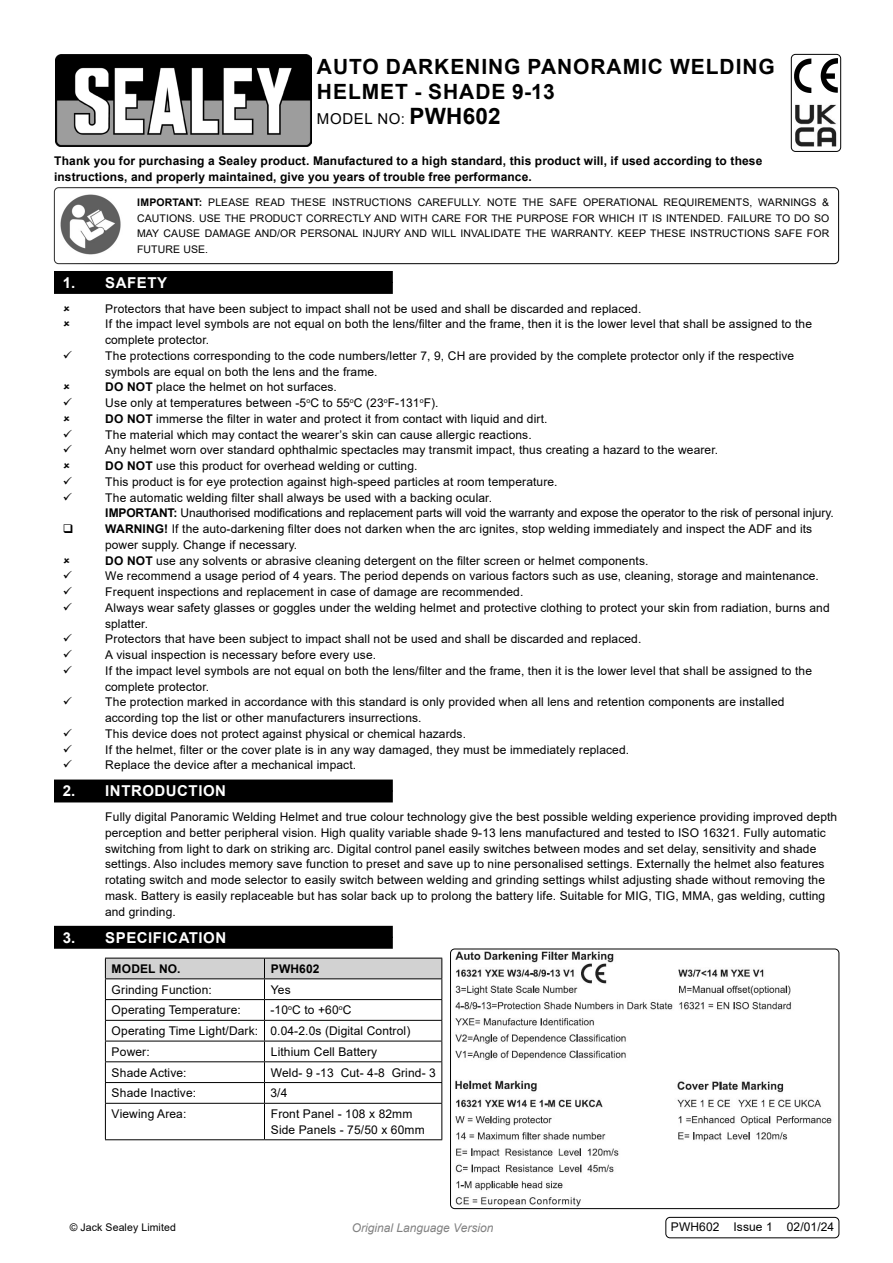
<style>
.page{position:relative;width:893px;height:1263px;background:#fff}
.page>*{position:absolute;margin:0;border:0;box-sizing:border-box;transform-origin:0 0}
.Product_Description{font:700 21px/25.2px "Arial";letter-spacing:.045em;color:#000}
.t1{font:700 15px "Arial";letter-spacing:.035em;color:#fff}
.Instructions_Model_No{font:15px "Arial";letter-spacing:.045em;color:#000}
.Body_tabbed{font:12px/15.8px "Arial";letter-spacing:.01em;color:#000}
.Body{font:12px "Arial";letter-spacing:.01em;color:#000}
.Body-2{font:700 12px/15.8px "Arial";letter-spacing:.01em;color:#000}
.Body_tabbed-2{font:12px "Arial";letter-spacing:-.01em;color:#000}
.t2{font:italic 12px "Arial";color:#818181}
.Body__Footer{font:12px "Arial";letter-spacing:.01em;color:#000}
.Body__Justified__7pt{font:10.5px/15.8px "Arial";letter-spacing:.01em;color:#000;text-align:justify}
.s1{font-weight:700;font-size:22.5px}
.s2{font-weight:700}
</style>
<div class="page">
<img style="left:795px;top:104px;width:42px;height:42px">
<img style="left:795px;top:58px;width:42px;height:34px">
<div style="left:791px;top:54px;width:50px;height:98px;border:1px solid #000;border-radius:4px"></div>
<div style="left:54px;top:187px;width:785px;height:77px;border:1px solid #000;border-radius:4px"></div>
<img style="left:60px;top:194px;width:61px;height:61px">
<img style="left:56px;top:54px;width:255px;height:92px">
<div style="left:54px;top:282px;width:339px;height:12px;background:#000"></div>
<div style="left:54px;top:271px;width:339px;height:12px;background:#000"></div>
<div style="left:54px;top:790px;width:339px;height:12px;background:#000"></div>
<div style="left:54px;top:779px;width:339px;height:12px;background:#000"></div>
<div style="left:54px;top:937px;width:339px;height:12px;background:#000"></div>
<div style="left:54px;top:926px;width:339px;height:12px;background:#000"></div>
<svg style="left:105px;top:958px;width:337px;height:145px"></svg>
<hr style="left:105px;top:1103px;width:159px;height:1px;background:#000">
<hr style="left:105px;top:1104px;width:1px;height:35px;background:#000">
<hr style="left:264px;top:1103px;width:178px;height:1px;background:#000">
<hr style="left:264px;top:1104px;width:1px;height:35px;background:#000">
<hr style="left:441px;top:1104px;width:1px;height:35px;background:#000">
<hr style="left:105px;top:1139px;width:159px;height:1px;background:#000">
<hr style="left:264px;top:1139px;width:178px;height:1px;background:#000">
<img style="left:455px;top:951px;width:377px;height:256px">
<div style="left:450px;top:949px;width:389px;height:260px;border:1px solid #000;border-radius:4px"></div>
<div style="left:665px;top:1217px;width:174px;height:21px;border:1px solid #000;border-radius:4px"></div>
<p class="Product_Description" style="left:317px;top:54px;width:459px">AUTO DARKENING PANORAMIC WELDING<br>HELMET - SHADE 9-13</p>
<p class="Instructions_Model_No" style="left:317px;top:109px;width:185px">MODEL NO: <span class="s1">PWH602</span></p>
<p class="Body-2" style="left:54px;top:153px;width:710px">Thank you for purchasing a Sealey product. Manufactured to a high standard, this product will, if used according to these instructions, and properly maintained, give you years of trouble free performance.</p>
<p class="Body__Justified__7pt" style="left:137px;top:194px;width:694px"><span class="s2">IMPORTANT:</span> PLEASE READ THESE INSTRUCTIONS CAREFULLY. NOTE THE SAFE OPERATIONAL REQUIREMENTS, WARNINGS &amp; CAUTIONS. USE THE PRODUCT CORRECTLY AND WITH CARE FOR THE PURPOSE FOR WHICH IT IS INTENDED. FAILURE TO DO SO MAY CAUSE DAMAGE AND/OR PERSONAL INJURY AND WILL INVALIDATE THE WARRANTY. KEEP THESE INSTRUCTIONS SAFE FOR FUTURE USE.</p>
<p class="t1" style="left:63px;top:272px;width:106px">1. SAFETY</p>
<p class="Body_tabbed" style="left:105px;top:300px;width:538px">Protectors that have been subject to impact shall not be used and shall be discarded and replaced.</p>
<p class="Body_tabbed" style="left:105px;top:316px;width:708px">If the impact level symbols are not equal on both the lens/filter and the frame, then it is the lower level that shall be assigned to the complete protector.</p>
<p class="Body_tabbed" style="left:105px;top:348px;width:691px">The protections corresponding to the code numbers/letter 7, 9, CH are provided by the complete protector only if the respective symbols are equal on both the lens and the frame.</p>
<p class="Body_tabbed" style="left:105px;top:379px;width:233px"><span class="s2">DO NOT</span> place the helmet on hot surfaces.</p>
<p class="Body_tabbed" style="left:105px;top:395px;width:335px">Use only at temperatures between -5<sup>o</sup>C to 55<sup>o</sup>C (23<sup>o</sup>F-131<sup>o</sup>F).</p>
<p class="Body_tabbed" style="left:105px;top:411px;width:444px"><span class="s2">DO NOT</span> immerse the filter in water and protect it from contact with liquid and dirt.</p>
<p class="Body_tabbed" style="left:105px;top:426px;width:428px">The material which may contact the wearer’s skin can cause allergic reactions.</p>
<p class="Body_tabbed" style="left:105px;top:442px;width:614px">Any helmet worn over standard ophthalmic spectacles may transmit impact, thus creating a hazard to the wearer.</p>
<p class="Body_tabbed" style="left:105px;top:458px;width:314px"><span class="s2">DO NOT</span> use this product for overhead welding or cutting.</p>
<p class="Body_tabbed" style="left:105px;top:474px;width:454px">This product is for eye protection against high-speed particles at room temperature.</p>
<p class="Body_tabbed" style="left:105px;top:489px;width:388px">The automatic welding filter shall always be used with a backing ocular.</p>
<p class="Body_tabbed-2" style="left:105px;top:505px;width:730px"><span class="s2">IMPORTANT:</span> Unauthorised modifications and replacement parts will void the warranty and expose the operator to the risk of personal injury.</p>
<p class="Body_tabbed" style="left:105px;top:521px;width:709px"><span class="s2">WARNING!</span> If the auto-darkening filter does not darken when the arc ignites, stop welding immediately and inspect the ADF and its power supply. Change if necessary.</p>
<p class="Body_tabbed" style="left:105px;top:552px;width:545px"><span class="s2">DO NOT</span> use any solvents or abrasive cleaning detergent on the filter screen or helmet components.</p>
<p class="Body_tabbed" style="left:105px;top:568px;width:715px">We recommend a usage period of 4 years. The period depends on various factors such as use, cleaning, storage and maintenance.</p>
<p class="Body_tabbed" style="left:105px;top:584px;width:420px">Frequent inspections and replacement in case of damage are recommended.</p>
<p class="Body_tabbed" style="left:105px;top:600px;width:726px">Always wear safety glasses or goggles under the welding helmet and protective clothing to protect your skin from radiation, burns and splatter.</p>
<p class="Body_tabbed" style="left:105px;top:631px;width:538px">Protectors that have been subject to impact shall not be used and shall be discarded and replaced.</p>
<p class="Body_tabbed" style="left:105px;top:647px;width:272px">A visual inspection is necessary before every use.</p>
<p class="Body_tabbed" style="left:105px;top:663px;width:708px">If the impact level symbols are not equal on both the lens/filter and the frame, then it is the lower level that shall be assigned to the complete protector.</p>
<p class="Body_tabbed" style="left:105px;top:694px;width:681px">The protection marked in accordance with this standard is only provided when all lens and retention components are installed according top the list or other manufacturers insurrections.</p>
<p class="Body_tabbed" style="left:105px;top:726px;width:362px">This device does not protect against physical or chemical hazards.</p>
<p class="Body_tabbed" style="left:105px;top:741px;width:525px">If the helmet, filter or the cover plate is in any way damaged, they must be immediately replaced.</p>
<p class="Body_tabbed" style="left:105px;top:757px;width:252px">Replace the device after a mechanical impact.</p>
<p class="t1" style="left:63px;top:781px;width:165px">2. INTRODUCTION</p>
<p class="Body_tabbed" style="left:105px;top:809px;width:734px">Fully digital Panoramic Welding Helmet and true colour technology give the best possible welding experience providing improved depth perception and better peripheral vision. High quality variable shade 9-13 lens manufactured and tested to ISO 16321. Fully automatic switching from light to dark on striking arc. Digital control panel easily switches between modes and set delay, sensitivity and shade settings. Also includes memory save function to preset and save up to nine personalised settings. Externally the helmet also features rotating switch and mode selector to easily switch between welding and grinding settings whilst adjusting shade without removing the mask. Battery is easily replaceable but has solar back up to prolong the battery life. Suitable for MIG, TIG, MMA, gas welding, cutting and grinding.</p>
<p class="t1" style="left:63px;top:927px;width:165px">3. SPECIFICATION</p>
<p class="Body-2" style="left:112px;top:961px;width:70px">MODEL NO.</p>
<p class="Body-2" style="left:271px;top:961px;width:50px">PWH602</p>
<p class="Body" style="left:112px;top:981px;width:102px">Grinding Function:</p>
<p class="Body" style="left:271px;top:981px;width:22px">Yes</p>
<p class="Body" style="left:112px;top:1002px;width:131px">Operating Temperature:</p>
<p class="Body" style="left:270px;top:1002px;width:82px">-10<sup>o</sup>C to +60<sup>o</sup>C</p>
<p class="Body" style="left:112px;top:1022px;width:148px">Operating Time Light/Dark:</p>
<p class="Body" style="left:270px;top:1022px;width:141px">0.04-2.0s (Digital Control)</p>
<p class="Body" style="left:112px;top:1043px;width:40px">Power:</p>
<p class="Body" style="left:271px;top:1043px;width:108px">Lithium Cell Battery</p>
<p class="Body" style="left:112px;top:1064px;width:77px">Shade Active:</p>
<p class="Body" style="left:271px;top:1064px;width:167px">Weld- 9 -13 Cut- 4-8 Grind- 3</p>
<p class="Body" style="left:112px;top:1085px;width:86px">Shade Inactive:</p>
<p class="Body" style="left:270px;top:1085px;width:18px">3/4</p>
<p class="Body" style="left:112px;top:1105px;width:76px">Viewing Area:</p>
<p class="Body" style="left:271px;top:1105px;width:143px">Front Panel - 108 x 82mm</p>
<p class="Body" style="left:271px;top:1121px;width:155px">Side Panels - 75/50 x 60mm</p>
<p class="Body__Justified__7pt" style="left:70px;top:1220px;width:108px">© Jack Sealey Limited</p>
<p class="t2" style="left:352px;top:1220px;width:143px">Original Language Version</p>
<p class="Body__Footer" style="left:671px;top:1218px;width:165px">PWH602 Issue 1 02/01/24</p>
</div>
